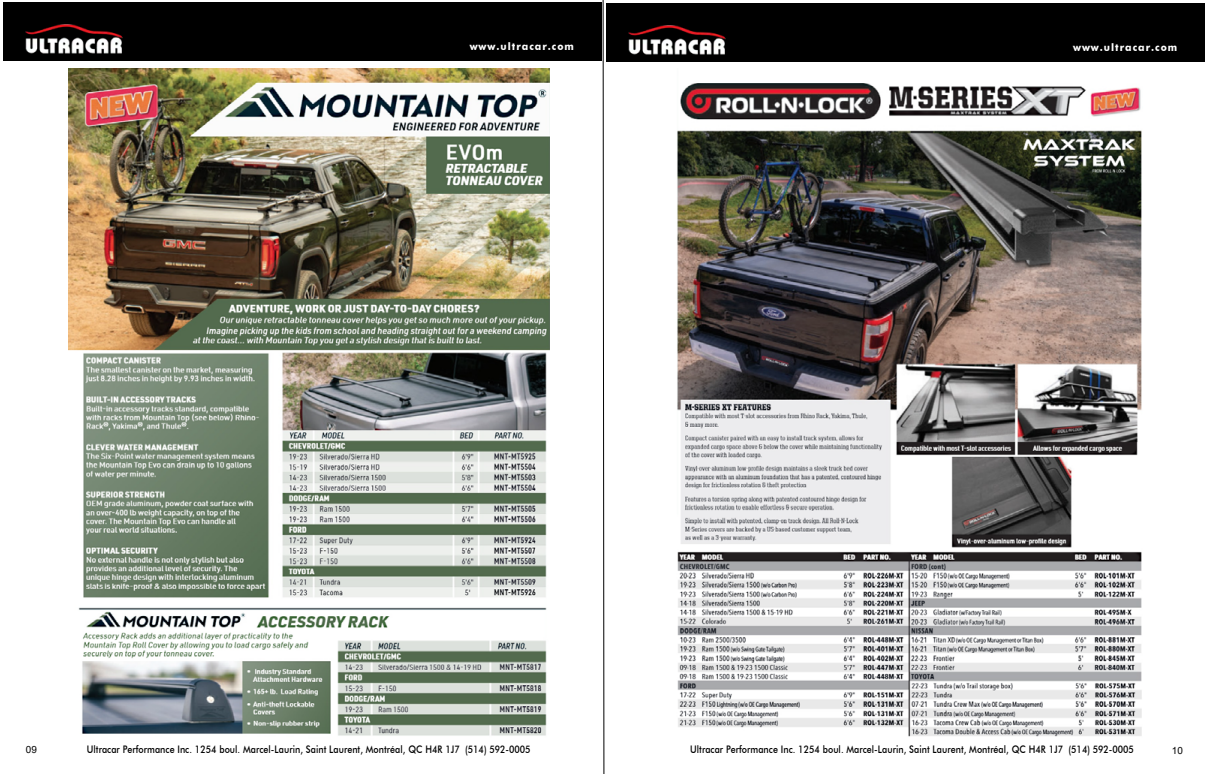
<style>
.page{position:relative;width:1207px;height:774px;background:#fff}
.page>*{position:absolute;margin:0;border:0;box-sizing:border-box;transform-origin:0 0}
.t1{font:500 10.4px "Futura BT";letter-spacing:.005em;color:#000;scale:.85 1}
.t2{font:700 10.4px "Futura Md BT";letter-spacing:.1em;color:#fff;scale:.95 1}
.t3{font:9.9px "Arial";color:#000}
</style>
<div class="page">
<div style="left:606px;top:3px;width:598px;height:59px;background:#000"></div>
<img style="left:628px;top:25px;width:98px;height:30px">
<img style="left:677px;top:83px;width:465px;height:654px">
<div style="left:3px;top:3px;width:598px;height:58px;background:#000"></div>
<img style="left:25px;top:24px;width:98px;height:30px">
<img style="left:68px;top:68px;width:481px;height:668px">
<svg style="left:602px;top:0;width:2px;height:774px"></svg>
<p class="t2" style="left:470px;top:40px;width:111px">www.ultracar.com</p>
<p class="t2" style="left:1073px;top:41px;width:111px">www.ultracar.com</p>
<p class="t3" style="left:26px;top:743px;width:13px">09</p>
<p class="t1" style="left:87px;top:743px;width:523px">Ultracar Performance Inc. 1254 boul. Marcel-Laurin, Saint Laurent, Montréal, QC H4R 1J7 (514) 592-0005</p>
<p class="t1" style="left:690px;top:743px;width:523px">Ultracar Performance Inc. 1254 boul. Marcel-Laurin, Saint Laurent, Montréal, QC H4R 1J7 (514) 592-0005</p>
<p class="t3" style="left:1172px;top:743px;width:13px">10</p>
</div>
